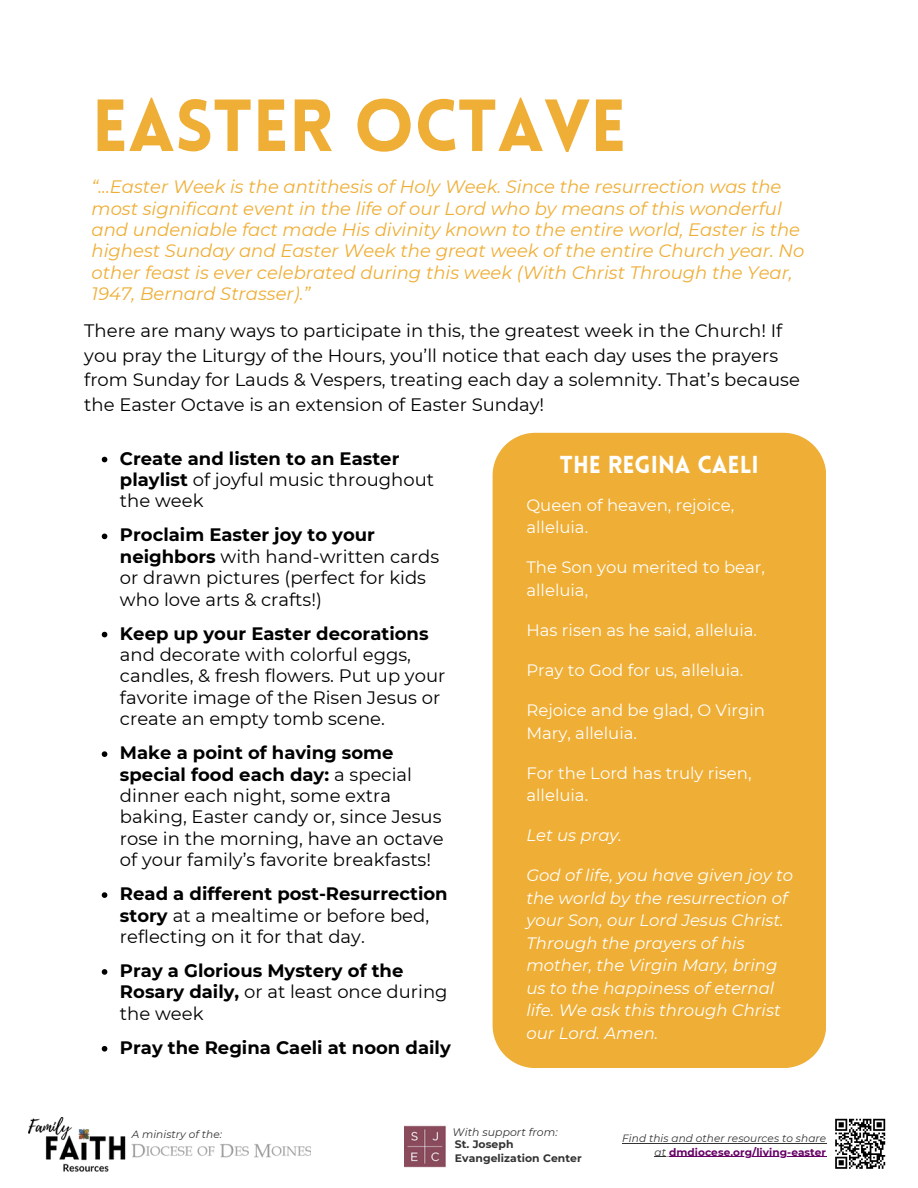
<style>
.page{position:relative;width:918px;height:1188px;background:#fff}
.page>*{position:absolute;margin:0;border:0;box-sizing:border-box;transform-origin:0 0}
.t1{font:900 72px "Lovelo";color:#efae35}
.t2{font:900 24px "Lovelo";color:#fff}
.t3{font:18px/21.3px "Montserrat";color:#000}
.t4{font:italic 18px/21.3px "Montserrat";color:#efae35}
.t5{font:700 18px/21.3px "Montserrat";color:#000}
.t6{font:italic 16.5px/22.5px "Montserrat";color:#fff}
.t7{font:16.5px/22.5px "Montserrat";color:#fff}
.t8{font:italic 10.95px "Montserrat";letter-spacing:.005em;color:#333}
.t9{font:700 10.8px/13.5px "Montserrat";letter-spacing:.005em;color:#333}
.t10{font:italic 10.5px/13.2px "Montserrat";letter-spacing:.005em;color:#333;text-align:right}
.s1{font-weight:400}
.s2{font-weight:700}
.s3{font-weight:700;font-style:normal;color:#606}
</style>
<div class="page">
<img style="left:28px;top:1118px;width:98px;height:54px">
<img style="left:131px;top:1144px;width:180px;height:14px">
<img style="left:404px;top:1125px;width:42px;height:43px">
<svg style="left:102px;top:457px;width:5px;height:5px"></svg>
<svg style="left:102px;top:632px;width:5px;height:5px"></svg>
<div style="left:493px;top:433px;width:333px;height:635px;background:#efae35"></div>
<svg style="left:835px;top:1118px;width:51px;height:51px"></svg>
<hr style="left:622px;top:1143px;width:204px;height:1px;background:#333">
<svg style="left:655px;top:1156px;width:14px;height:1px"></svg>
<hr style="left:669px;top:1156px;width:129px;height:1px;background:#606">
<svg style="left:798px;top:1156px;width:28px;height:1px"></svg>
<svg style="left:102px;top:751px;width:5px;height:6px"></svg>
<svg style="left:102px;top:892px;width:5px;height:6px"></svg>
<svg style="left:102px;top:969px;width:5px;height:6px"></svg>
<svg style="left:102px;top:1046px;width:5px;height:6px"></svg>
<svg style="left:102px;top:534px;width:5px;height:5px"></svg>
<p class="t1" style="left:92px;top:97px;width:536px">EASTER OCTAVE</p>
<p class="t4" style="left:92px;top:176px;width:714px">“...Easter Week is the antithesis of Holy Week. Since the resurrection was the most significant event in the life of our Lord who by means of this wonderful and undeniable fact made His divinity known to the entire world, Easter is the highest Sunday and Easter Week the great week of the entire Church year. No other feast is ever celebrated during this week (With Christ Through the Year, 1947, Bernard Strasser).”</p>
<p class="t3" style="left:84px;top:318px;width:717px;line-height:24.8px">There are many ways to participate in this, the greatest week in the Church! If you pray the Liturgy of the Hours, you’ll notice that each day uses the prayers from Sunday for Lauds &amp; Vespers, treating each day a solemnity. That’s because the Easter Octave is an extension of Easter Sunday!</p>
<p class="t5" style="left:120px;top:448px;width:316px">Create and listen to an Easter playlist <span class="s1">of joyful music throughout the week</span></p>
<p class="t3" style="left:120px;top:524px;width:321px"><span class="s2">Proclaim Easter joy to your neighbors</span> with hand-written cards or drawn pictures (perfect for kids who love arts &amp; crafts!)</p>
<p class="t3" style="left:120px;top:623px;width:327px"><span class="s2">Keep up your Easter decorations </span>and decorate with colorful eggs, candles, &amp; fresh flowers. Put up your favorite image of the Risen Jesus or create an empty tomb scene.</p>
<p class="t3" style="left:120px;top:742px;width:325px"><span class="s2">Make a point of having some special food each day:</span> a special dinner each night, some extra baking, Easter candy or, since Jesus rose in the morning, have an octave of your family’s favorite breakfasts!</p>
<p class="t3" style="left:120px;top:883px;width:329px"><span class="s2">Read a different post-Resurrection story</span> at a mealtime or before bed, reflecting on it for that day.</p>
<p class="t5" style="left:120px;top:960px;width:329px">Pray a Glorious Mystery of the<br>Rosary daily, <span class="s1">or at least once during the week</span></p>
<p class="t5" style="left:120px;top:1037px;width:332px">Pray the Regina Caeli at noon daily</p>
<p class="t2" style="left:560px;top:455px;width:200px">THE REGINA CAELI</p>
<p class="t7" style="left:526px;top:494px;width:209px">Queen of heaven, rejoice, alleluia.</p>
<p class="t7" style="left:526px;top:556px;width:240px">The Son you merited to bear, alleluia,</p>
<p class="t7" style="left:526px;top:619px;width:232px">Has risen as he said, alleluia.</p>
<p class="t7" style="left:526px;top:659px;width:218px">Pray to God for us, alleluia.</p>
<p class="t7" style="left:526px;top:699px;width:240px">Rejoice and be glad, O Virgin<br>Mary, alleluia.</p>
<p class="t7" style="left:526px;top:761px;width:227px">For the Lord has truly risen, alleluia.</p>
<p class="t6" style="left:526px;top:824px;width:97px">Let us pray.</p>
<p class="t6" style="left:526px;top:864px;width:268px">God of life, you have given joy to the world by the resurrection of your Son, our Lord Jesus Christ.</p>
<p class="t6" style="left:526px;top:932px;width:256px">Through the prayers of his mother, the Virgin Mary, bring us to the happiness of eternal life. We ask this through Christ our Lord. Amen.</p>
<p class="t10" style="left:132px;top:1128px;width:92px">A ministry of the:</p>
<p class="t8" style="left:453px;top:1125px;width:107px">With support from:</p>
<p class="t9" style="left:455px;top:1137px;width:129px">St. Joseph<br>Evangelization Center</p>
<p class="t10" style="left:622px;top:1132px;width:206px">Find this and other resources to share at <span class="s3">dmdiocese.org/living-easter</span></p>
</div>
